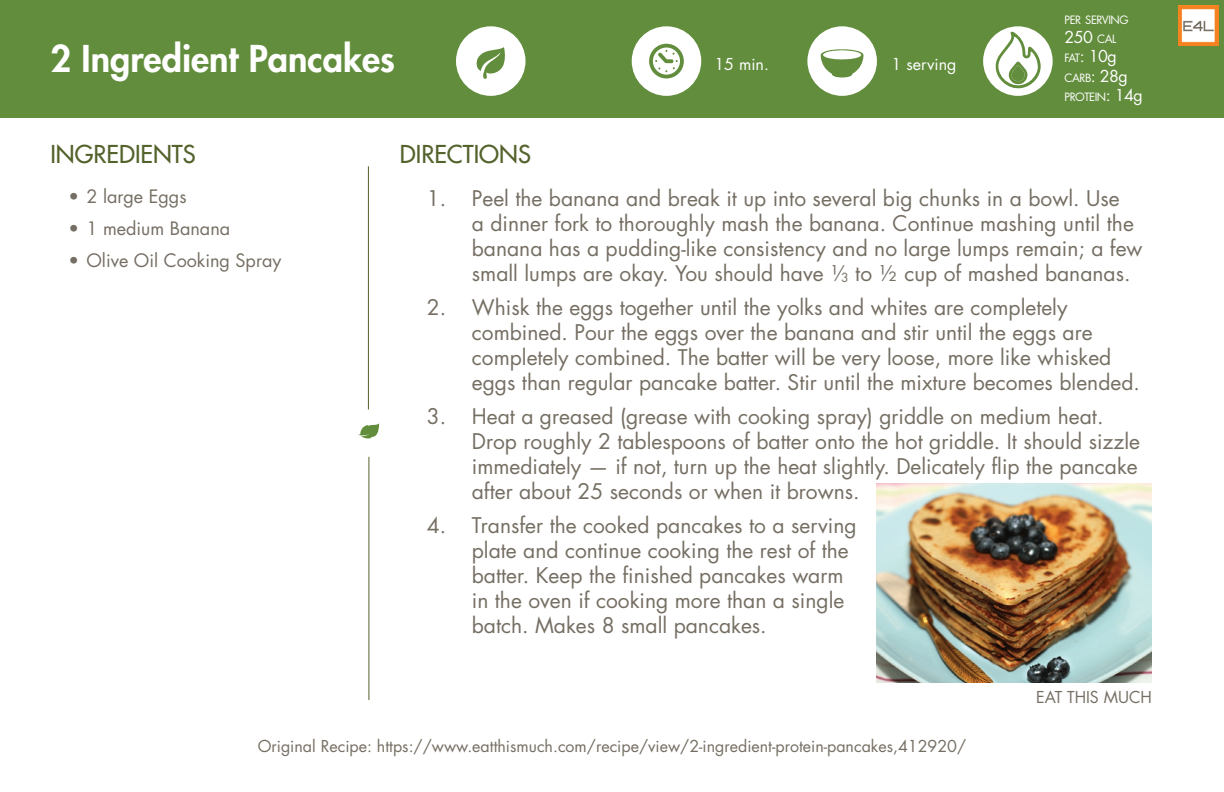
<style>
.page{position:relative;width:1224px;height:792px;background:#fff}
.page>*{position:absolute;margin:0;border:0;box-sizing:border-box;transform-origin:0 0}
.t1{font:800 36px "Futura Std";color:#fff}
.t2{font:500 24px "Futura Std";color:#53622b}
.t3{font:21px/25px "Futura Std";color:#756e63}
.t4{font:18px "Futura Std";color:#756e63}
.t5{font:16px "Futura Std";color:#756e63}
.t6{font:16px "Futura Std";color:#fff}
.t7{font:11.2px/19.2px "Futura Std";letter-spacing:-.045em;color:#fff}
.s1{font-size:11.2px}
.s2{font-size:16px}
.s3{font-size:12.2px}
</style>
<div class="page">
<div style="left:0;top:0;width:1224px;height:118px;background:#628d3c"></div>
<div style="left:983px;top:26px;width:70px;height:70px;background:#fff;border-radius:50%"></div>
<svg style="left:995px;top:32px;width:46px;height:57px"></svg>
<div style="left:632px;top:26px;width:69px;height:70px;background:#fff;border-radius:50%"></div>
<svg style="left:649px;top:44px;width:35px;height:34px"></svg>
<div style="left:807px;top:26px;width:70px;height:70px;background:#fff;border-radius:50%"></div>
<svg style="left:821px;top:49px;width:43px;height:29px"></svg>
<hr style="left:368px;top:166px;width:1px;height:243px;background:#53622b">
<hr style="left:369px;top:457px;width:1px;height:243px;background:#53622b">
<svg style="left:358px;top:424px;width:21px;height:15px"></svg>
<img style="left:1181px;top:9px;width:34px;height:34px">
<div style="left:456px;top:26px;width:70px;height:70px;background:#fff;border-radius:50%"></div>
<svg style="left:476px;top:47px;width:29px;height:32px"></svg>
<div style="left:1178px;top:6px;width:40px;height:40px;border:2px solid #f58320"></div>
<img style="left:877px;top:484px;width:275px;height:199px">
<h1 class="t1" style="left:50px;top:36px;width:346px">2 Ingredient Pancakes</h1>
<p class="t2" style="left:50px;top:140px;width:147px">INGREDIENTS</p>
<p class="t2" style="left:400px;top:140px;width:133px">DIRECTIONS</p>
<p class="t6" style="left:714px;top:54px;width:56px">15 min.</p>
<p class="t6" style="left:892px;top:54px;width:66px">1 serving</p>
<p class="t7" style="left:1065px;top:11px;width:66px">PER SERVING</p>
<p class="t6" style="left:1065px;top:27px;width:53px">250 <span class="s1">CAL</span></p>
<p class="t7" style="left:1065px;top:49px;width:80px">FAT<span class="s2">:</span> <span class="s2">10g<br></span>CARB<span class="s2">: 28g<br></span>PROTEIN<span class="s2">: 14g</span></p>
<p class="t4" style="left:68px;top:185px;width:120px">• 2 large Eggs</p>
<p class="t4" style="left:68px;top:217px;width:163px">• 1 medium Banana</p>
<p class="t4" style="left:68px;top:249px;width:215px">• Olive Oil Cooking Spray</p>
<p class="t3" style="left:472px;top:186px;width:672px;text-indent:-45px">1. Peel the banana and break it up into several big chunks in a bowl. Use<br>a dinner fork to thoroughly mash the banana. Continue mashing until the banana has a pudding-like consistency and no large lumps remain; a few small lumps are okay. You should have 1⁄<span class="s3">3</span> to 1/2 cup of mashed bananas.</p>
<p class="t3" style="left:472px;top:295px;width:670px;text-indent:-45px">2. Whisk the eggs together until the yolks and whites are completely combined. Pour the eggs over the banana and stir until the eggs are completely combined. The batter will be very loose, more like whisked eggs than regular pancake batter. Stir until the mixture becomes blended.</p>
<p class="t3" style="left:472px;top:404px;width:670px;text-indent:-45px">3. Heat a greased (grease with cooking spray) griddle on medium heat.<br>Drop roughly 2 tablespoons of batter onto the hot griddle. It should sizzle immediately — if not, turn up the heat slightly. Delicately flip the pancake after about 25 seconds or when it browns.</p>
<p class="t3" style="left:472px;top:513px;width:386px;text-indent:-45px">4. Transfer the cooked pancakes to a serving plate and continue cooking the rest of the batter. Keep the finished pancakes warm in the oven if cooking more than a single batch. Makes 8 small pancakes.</p>
<p class="t5" style="left:1036px;top:687px;width:117px">EAT THIS MUCH</p>
<p class="t5" style="left:258px;top:736px;width:710px">Original Recipe: https://www.eatthismuch.com/recipe/view/2-ingredient-protein-pancakes,412920/</p>
</div>
